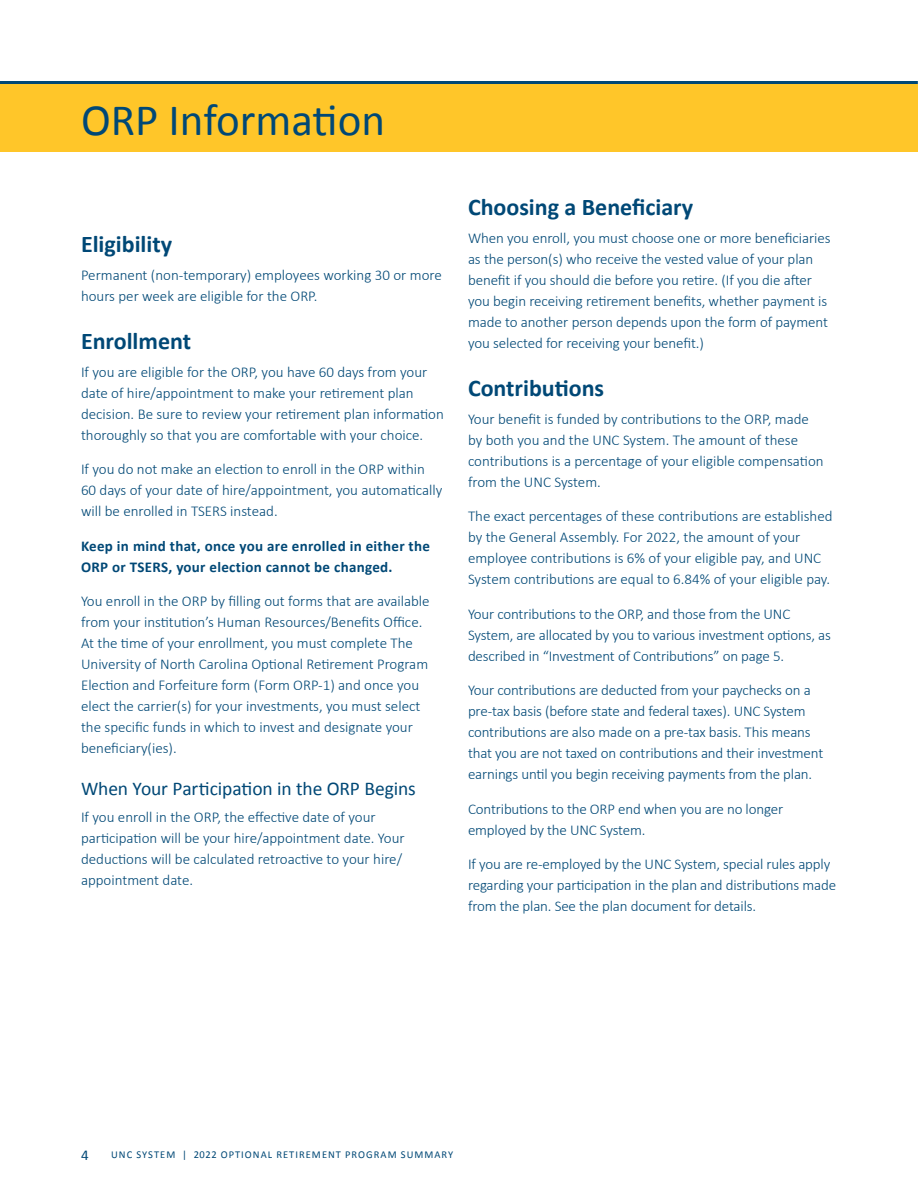
<style>
.page{position:relative;width:918px;height:1188px;background:#fff}
.page>*{position:absolute;margin:0;border:0;box-sizing:border-box;transform-origin:0 0}
.t1{font:45px "Calibri";color:#004876}
.t2{font:700 24px "Calibri";color:#004876}
.t3{font:19.5px "Calibri";letter-spacing:-.005em;color:#004876}
.t4{font:300 15px/21px "Calibri";letter-spacing:-.005em;color:#004876}
.t5{font:700 15px/21px "Calibri";letter-spacing:.02em;color:#004876}
.t6{font:15px "Calibri";color:#004876}
.t7{font:10.5px "Calibri";letter-spacing:.1em;color:#004876}
</style>
<div class="page">
<div style="left:0;top:85px;width:918px;height:67px;background:#ffc629"></div>
<hr style="left:0;top:81px;width:918px;height:3px;background:#004876">
<h1 class="t1" style="left:81px;top:88px;width:306px">ORP Information</h1>
<h2 class="t2" style="left:81px;top:227px;width:93px">Eligibility</h2>
<p class="t4" style="left:81px;top:264px;width:362px">Permanent (non-temporary) employees working 30 or more hours per week are eligible for the ORP.</p>
<h2 class="t2" style="left:81px;top:324px;width:112px">Enrollment</h2>
<p class="t4" style="left:81px;top:361px;width:364px">If you are eligible for the ORP, you have 60 days from your date of hire/appointment to make your retirement plan decision. Be sure to review your retirement plan information thoroughly so that you are comfortable with your choice.</p>
<p class="t4" style="left:81px;top:459px;width:363px">If you do not make an election to enroll in the ORP within<br>60 days of your date of hire/appointment, you automatically will be enrolled in TSERS instead.</p>
<p class="t5" style="left:81px;top:535px;width:351px">Keep in mind that, once you are enrolled in either the<br>ORP or TSERS, your election cannot be changed.</p>
<p class="t4" style="left:81px;top:591px;width:350px">You enroll in the ORP by filling out forms that are available from your institution’s Human Resources/Benefits Office.<br>At the time of your enrollment, you must complete The University of North Carolina Optional Retirement Program Election and Forfeiture form (Form ORP‑1) and once you elect the carrier(s) for your investments, you must select the specific funds in which to invest and designate your beneficiary(ies).</p>
<h3 class="t3" style="left:81px;top:775px;width:336px">When Your Participation in the ORP Begins</h3>
<p class="t4" style="left:81px;top:807px;width:325px">If you enroll in the ORP, the effective date of your participation will be your hire/appointment date. Your deductions will be calculated retroactive to your hire/ appointment date.</p>
<h2 class="t2" style="left:468px;top:190px;width:227px">Choosing a Beneficiary</h2>
<p class="t4" style="left:468px;top:227px;width:364px">When you enroll, you must choose one or more beneficiaries as the person(s) who receive the vested value of your plan benefit if you should die before you retire. (If you die after you begin receiving retirement benefits, whether payment is made to another person depends upon the form of payment you selected for receiving your benefit.)</p>
<h2 class="t2" style="left:468px;top:371px;width:138px">Contributions</h2>
<p class="t4" style="left:468px;top:408px;width:357px">Your benefit is funded by contributions to the ORP, made by both you and the UNC System. The amount of these contributions is a percentage of your eligible compensation from the UNC System.</p>
<p class="t4" style="left:468px;top:506px;width:366px">The exact percentages of these contributions are established by the General Assembly. For 2022, the amount of your employee contributions is 6% of your eligible pay, and UNC System contributions are equal to 6.84% of your eligible pay.</p>
<p class="t4" style="left:468px;top:603px;width:365px">Your contributions to the ORP, and those from the UNC<br>System, are allocated by you to various investment options, as described in “Investment of Contributions” on page 5.</p>
<p class="t4" style="left:468px;top:680px;width:357px">Your contributions are deducted from your paychecks on a pre‑tax basis (before state and federal taxes). UNC System contributions are also made on a pre‑tax basis. This means that you are not taxed on contributions and their investment earnings until you begin receiving payments from the plan.</p>
<p class="t4" style="left:468px;top:798px;width:317px">Contributions to the ORP end when you are no longer employed by the UNC System.</p>
<p class="t4" style="left:468px;top:854px;width:370px">If you are re‑employed by the UNC System, special rules apply regarding your participation in the plan and distributions made from the plan. See the plan document for details.</p>
<p class="t6" style="left:81px;top:1144px;width:9px">4</p>
<p class="t7" style="left:111px;top:1147px;width:344px">UNC SYSTEM | 2022 OPTIONAL RETIREMENT PROGRAM SUMMARY</p>
</div>
